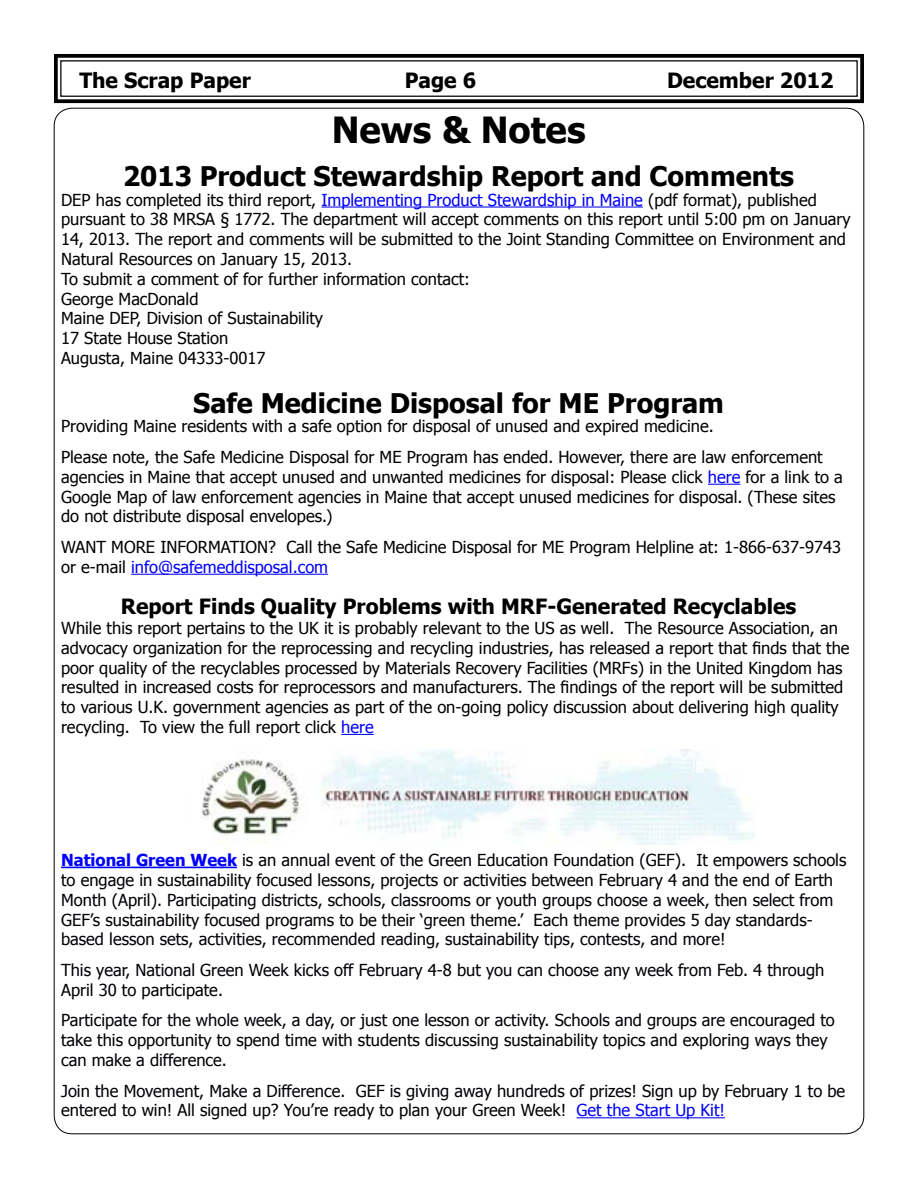
<style>
.page{position:relative;width:918px;height:1188px;background:#fff}
.page>*{position:absolute;margin:0;border:0;box-sizing:border-box;transform-origin:0 0}
.t1{font:700 36px "Tahoma";color:#000}
.t2{font:700 27px "Tahoma";color:#000}
.t3{font:700 21px "Tahoma";color:#000}
.t4{font:16.5px/19.8px "Tahoma";color:#000}
.t5{font:16.5px/19.8px "Tahoma";color:#000006}
.s1{color:#00f}
.s2{font-weight:700;color:#00f}
</style>
<div class="page">
<hr style="left:321px;top:206px;width:322px;height:2px;background:#00f">
<hr style="left:708px;top:484px;width:32px;height:1px;background:#00f">
<hr style="left:131px;top:574px;width:197px;height:1px;background:#00f">
<hr style="left:341px;top:734px;width:33px;height:1px;background:#00f">
<hr style="left:61px;top:867px;width:176px;height:1px;background:#00f">
<hr style="left:577px;top:1117px;width:148px;height:1px;background:#00f">
<svg style="left:54px;top:54px;width:810px;height:50px"></svg>
<div style="left:60px;top:60px;width:798px;height:37px;border:1px solid #000"></div>
<img style="left:201px;top:750px;width:554px;height:95px">
<p class="t3" style="left:79px;top:65px;width:173px">The Scrap Paper</p>
<p class="t3" style="left:405px;top:65px;width:73px">Page 6</p>
<p class="t3" style="left:667px;top:65px;width:168px">December 2012</p>
<h1 class="t1" style="left:332px;top:104px;width:255px">News &amp; Notes</h1>
<h2 class="t2" style="left:123px;top:157px;width:673px">2013 Product Stewardship Report and Comments</h2>
<p class="t4" style="left:61px;top:189px;width:791px">DEP has completed its third report, <span class="s1">Implementing Product Stewardship in Maine</span> (pdf format), published pursuant to 38 MRSA § 1772. The department will accept comments on this report until 5:00 pm on January 14, 2013. The report and comments will be submitted to the Joint Standing Committee on Environment and Natural Resources on January 15, 2013.<br>To submit a comment of for further information contact:<br>George MacDonald<br>Maine DEP, Division of Sustainability<br>17 State House Station<br>Augusta, Maine 04333-0017</p>
<h2 class="t2" style="left:193px;top:384px;width:532px">Safe Medicine Disposal for ME Program</h2>
<p class="t4" style="left:61px;top:410px;width:763px;line-height:30.6px">Providing Maine residents with a safe option for disposal of unused and expired medicine.<br>Please note, the Safe Medicine Disposal for ME Program has ended. However, there are law enforcement</p>
<p class="t4" style="left:61px;top:466px;width:783px">agencies in Maine that accept unused and unwanted medicines for disposal: Please click <span class="s1">here</span> for a link to a<br>Google Map of law enforcement agencies in Maine that accept unused medicines for disposal. (These sites do not distribute disposal envelopes.)</p>
<p class="t4" style="left:61px;top:536px;width:782px">WANT MORE INFORMATION? Call the Safe Medicine Disposal for ME Program Helpline at: 1-866-637-9743 or e-mail <span class="s1">info@safemeddisposal.com</span></p>
<p class="t3" style="left:121px;top:592px;width:677px">Report Finds Quality Problems with MRF-Generated Recyclables</p>
<p class="t4" style="left:61px;top:617px;width:790px">While this report pertains to the UK it is probably relevant to the US as well. The Resource Association, an advocacy organization for the reprocessing and recycling industries, has released a report that finds that the poor quality of the recyclables processed by Materials Recovery Facilities (MRFs) in the United Kingdom has resulted in increased costs for reprocessors and manufacturers. The findings of the report will be submitted to various U.K. government agencies as part of the on-going policy discussion about delivering high quality recycling. To view the full report click <span class="s1">here</span></p>
<p class="t5" style="left:61px;top:850px;width:787px"><span class="s2">National Green Week</span> is an annual event of the Green Education Foundation (GEF). It empowers schools to engage in sustainability focused lessons, projects or activities between February 4 and the end of Earth Month (April). Participating districts, schools, classrooms or youth groups choose a week, then select from GEF’s sustainability focused programs to be their ‘green theme.’ Each theme provides 5 day standards&shy;based lesson sets, activities, recommended reading, sustainability tips, contests, and more!</p>
<p class="t5" style="left:61px;top:959px;width:765px">This year, National Green Week kicks off February 4-8 but you can choose any week from Feb. 4 through<br>April 30 to participate.</p>
<p class="t5" style="left:61px;top:1010px;width:775px">Participate for the whole week, a day, or just one lesson or activity. Schools and groups are encouraged to take this opportunity to spend time with students discussing sustainability topics and exploring ways they can make a difference.</p>
<p class="t5" style="left:61px;top:1080px;width:786px">Join the Movement, Make a Difference. GEF is giving away hundreds of prizes! Sign up by February 1 to be entered to win! All signed up? You’re ready to plan your Green Week! <span class="s1">Get the Start Up Kit!</span></p>
</div>
